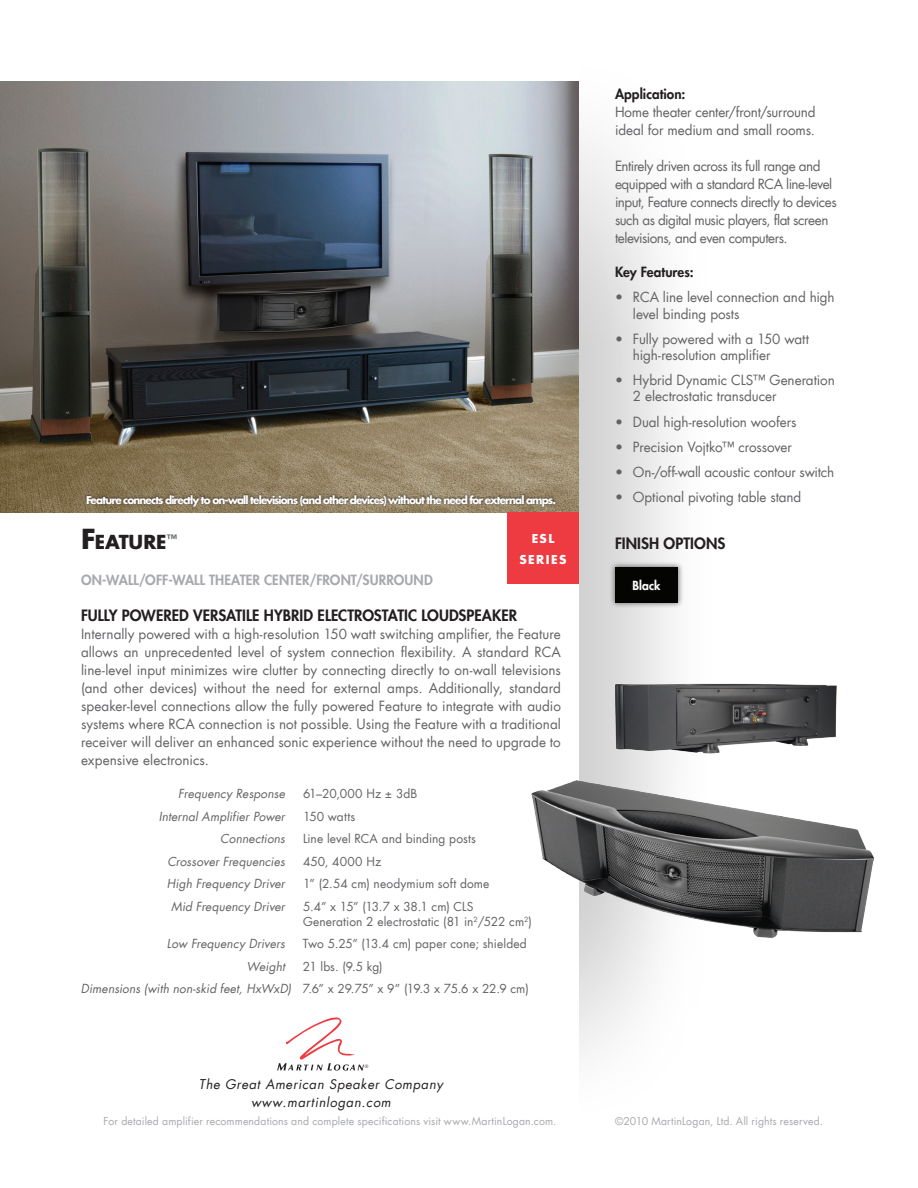
<style>
.page{position:relative;width:918px;height:1188px;background:#fff}
.page>*{position:absolute;margin:0;border:0;box-sizing:border-box;transform-origin:0 0}
.t1{font:700 18.9px "Futura";letter-spacing:-.005em;color:#231f20}
.t2{font:800 15px "Futura";letter-spacing:.01em;color:#231f20}
.t3{font:13.5px/18px "Futura";letter-spacing:-.015em;color:#636366}
.t4{font:13.5px/18px "Futura";letter-spacing:-.035em;color:#636366}
.t5{font:800 13.5px "Futura";letter-spacing:.005em;color:#a8a9ad}
.t6{font:800 13.5px "Futura";color:#231f20}
.t7{font:italic 12.9px/18px "Futura";letter-spacing:.05em;color:#231f20;text-align:center}
.t8{font:12px/15px "Futura";letter-spacing:.01em;color:#636366}
.t9{font:italic 12px "Futura";letter-spacing:.005em;color:#636366}
.t10{font:700 12px/21px "Futura";letter-spacing:.115em;color:#fff;text-align:center}
.t11{font:800 12px "Futura";color:#fff}
.t12{font:10.5px "Futura";letter-spacing:.015em;color:#a8a9ad}
.t13{font:700 10.5px "Futura";letter-spacing:-.085em;color:#fff}
.t14{font:300 4.5px "Futura";color:#231f20}
.s1{font-size:27px}
.s2{font-style:italic}
</style>
<div class="page">
<img style="left:0;top:81px;width:579px;height:431px">
<div style="left:84px;top:493px;width:473px;height:15px;background:#231f20;opacity:.75"></div>
<svg style="left:277px;top:1017px;width:87px;height:54px"></svg>
<div style="left:609px;top:561px;width:75px;height:48px;background:#231f20;opacity:.6"></div>
<div style="left:615px;top:567px;width:63px;height:36px;background:#040503"></div>
<div style="left:631px;top:579px;width:32px;height:14px;background:#0c0c0b"></div>
<img style="left:615px;top:684px;width:222px;height:69px">
<img style="left:531px;top:780px;width:342px;height:158px">
<div style="left:507px;top:512px;width:72px;height:72px;background:#ee3a41"></div>
<p class="t6" style="left:615px;top:85px;width:72px">APPLICATION:</p>
<p class="t3" style="left:615px;top:103px;width:202px">Home theater center/front/surround ideal for medium and small rooms.</p>
<p class="t4" style="left:615px;top:157px;width:223px">Entirely driven across its full range and equipped with a standard RCA line-level input, Feature connects directly to devices such as digital music players, flat screen televisions, and even computers.</p>
<p class="t6" style="left:615px;top:263px;width:80px">KEY FEATURES:</p>
<p class="t3" style="left:633px;top:289px;width:203px;line-height:16.2px;text-indent:-18px">• RCA line level connection and high level binding posts</p>
<p class="t3" style="left:633px;top:331px;width:177px;line-height:16.2px;text-indent:-18px">• Fully powered with a 150 watt high-resolution amplifier</p>
<p class="t3" style="left:633px;top:372px;width:203px;line-height:16.2px;text-indent:-18px">• Hybrid Dynamic CLS™ Generation<br>2 electrostatic transducer</p>
<p class="t3" style="left:615px;top:412px;width:183px">• Dual high-resolution woofers</p>
<p class="t3" style="left:615px;top:438px;width:179px">• Precision Vojtko™ crossover</p>
<p class="t3" style="left:615px;top:463px;width:221px">• On-/off-wall acoustic contour switch</p>
<p class="t13" style="left:86px;top:492px;width:471px">Feature connects directly to on-wall televisions (and other devices) without the need for external amps.</p>
<p class="t3" style="left:615px;top:488px;width:188px">• Optional pivoting table stand</p>
<h1 class="t1" style="left:81px;top:529px;width:98px"><span class="s1">F</span>EATURE<sup>™</sup></h1>
<p class="t5" style="left:81px;top:571px;width:353px">ON-WALL/OFF-WALL THEATER CENTER/FRONT/SURROUND</p>
<p class="t10" style="left:520px;top:528px;width:48px">ESL<br>SERIES</p>
<p class="t2" style="left:81px;top:605px;width:60px">FULLY POWERED</p>
<p class="t2" style="left:193px;top:605px;width:19px">VERSAT</p>
<p class="t2" style="left:242px;top:605px;width:85px">ILE HYBRID ELECTROSTAT</p>
<p class="t2" style="left:404px;top:605px;width:28px">IC LOUDS</p>
<p class="t2" style="left:467px;top:605px;width:18px">PEAKER</p>
<p class="t3" style="left:81px;top:625px;width:481px;text-align:justify">Internally powered with a high-resolution 150 watt switching amplifier, the Feature allows an unprecedented level of system connection flexibility. A standard RCA line-level input minimizes wire clutter by connecting directly to on-wall televisions (and other devices) without the need for external amps. Additionally, standard speaker-level connections allow the fully powered Feature to integrate with audio systems where RCA connection is not possible. Using the Feature with a traditional receiver will deliver an enhanced sonic experience without the need to upgrade to expensive electronics.</p>
<p class="t9" style="left:178px;top:785px;width:108px">Frequency Response</p>
<p class="t8" style="left:303px;top:786px;width:116px">61–20,000 Hz ± 3dB</p>
<p class="t9" style="left:159px;top:808px;width:128px">Internal Amplifier Power</p>
<p class="t8" style="left:303px;top:808px;width:54px">150 watts</p>
<p class="t9" style="left:220px;top:830px;width:66px">Connections</p>
<p class="t8" style="left:303px;top:831px;width:174px">Line level RCA and binding posts</p>
<p class="t9" style="left:167px;top:853px;width:119px">Crossover Frequencies</p>
<p class="t8" style="left:303px;top:853px;width:80px">450, 4000 Hz</p>
<p class="t9" style="left:167px;top:875px;width:120px">High Frequency Driver</p>
<p class="t8" style="left:303px;top:876px;width:188px">1” (2.54 cm) neodymium soft dome</p>
<p class="t9" style="left:171px;top:898px;width:115px">Mid Frequency Driver</p>
<p class="t8" style="left:303px;top:898px;width:230px">5.4” x 15” (13.7 x 38.1 cm) CLS<br>Generation 2 electrostatic (81 in<sup>2</sup>/522 cm<sup>2</sup>)</p>
<p class="t9" style="left:167px;top:935px;width:120px">Low Frequency Drivers</p>
<p class="t8" style="left:303px;top:936px;width:225px">Two 5.25” (13.4 cm) paper cone; shielded</p>
<p class="t9" style="left:247px;top:958px;width:40px">Weight</p>
<p class="t8" style="left:81px;top:955px;width:449px;line-height:22.5px;text-indent:222px">21 lbs. (9.5 kg)<br><span class="s2">Dimensions (with non-skid feet, HxWxD)</span> 7.6” x 29.75” x 9” (19.3 x 75.6 x 22.9 cm)</p>
<p class="t14" style="left:365px;top:1063px;width:5px">®</p>
<p class="t7" style="left:199px;top:1075px;width:246px">The Great American Speaker Company www.martinlogan.com</p>
<p class="t2" style="left:615px;top:533px;width:91px">FIN ISH OPTIONS</p>
<p class="t11" style="left:632px;top:578px;width:30px">BLACK</p>
<p class="t12" style="left:104px;top:1114px;width:454px">For detailed amplifier recommendations and complete specifications visit www.MartinLogan.com.</p>
<p class="t12" style="left:615px;top:1114px;width:210px">©2010 MartinLogan, Ltd. All rights reserved.</p>
</div>
